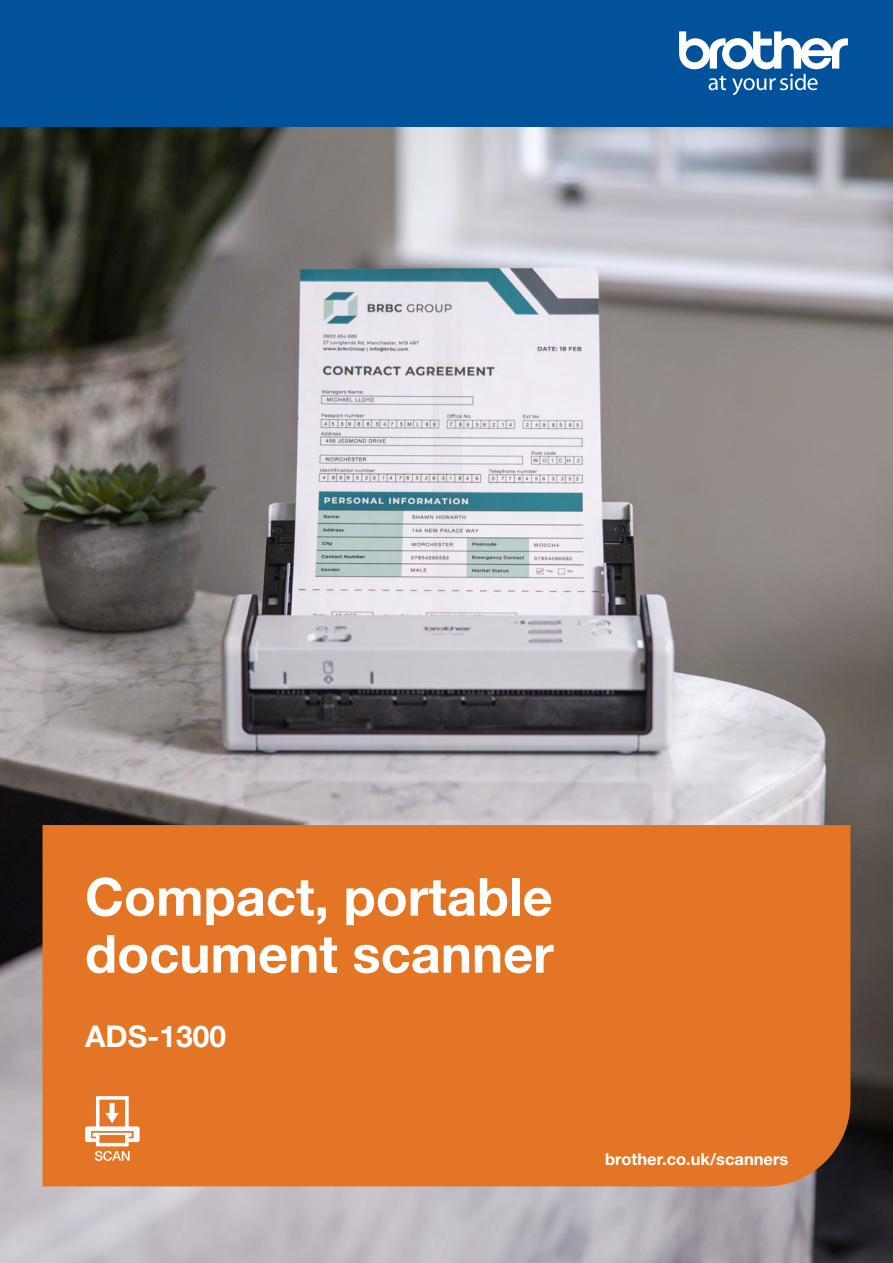
<style>
.page{position:relative;width:893px;height:1263px;background:#fff}
.page>*{position:absolute;margin:0;border:0;box-sizing:border-box;transform-origin:0 0}
.t1{font:700 52.5px/57px "Helvetica Neue LTW1 G";color:#fff}
.t2{font:700 30px "Helvetica Neue LTW1 G";color:#fff}
.t3{font:700 16.5px "Helvetica Neue LTW1 G";color:#fff}
</style>
<div class="page">
<div style="left:0;top:0;width:893px;height:128px;background:#01519b"></div>
<svg style="left:679px;top:31px;width:169px;height:64px"></svg>
<img style="left:0;top:128px;width:893px;height:1135px">
<div style="left:43px;top:825px;width:807px;height:361px;background:#e37524"></div>
<svg style="left:85px;top:1096px;width:55px;height:65px"></svg>
<p class="t1" style="left:85px;top:868px;width:470px">Compact, portable document scanner</p>
<p class="t2" style="left:85px;top:1018px;width:143px">ADS-1300</p>
<p class="t3" style="left:605px;top:1148px;width:185px">brother.co.uk/scanners</p>
</div>
